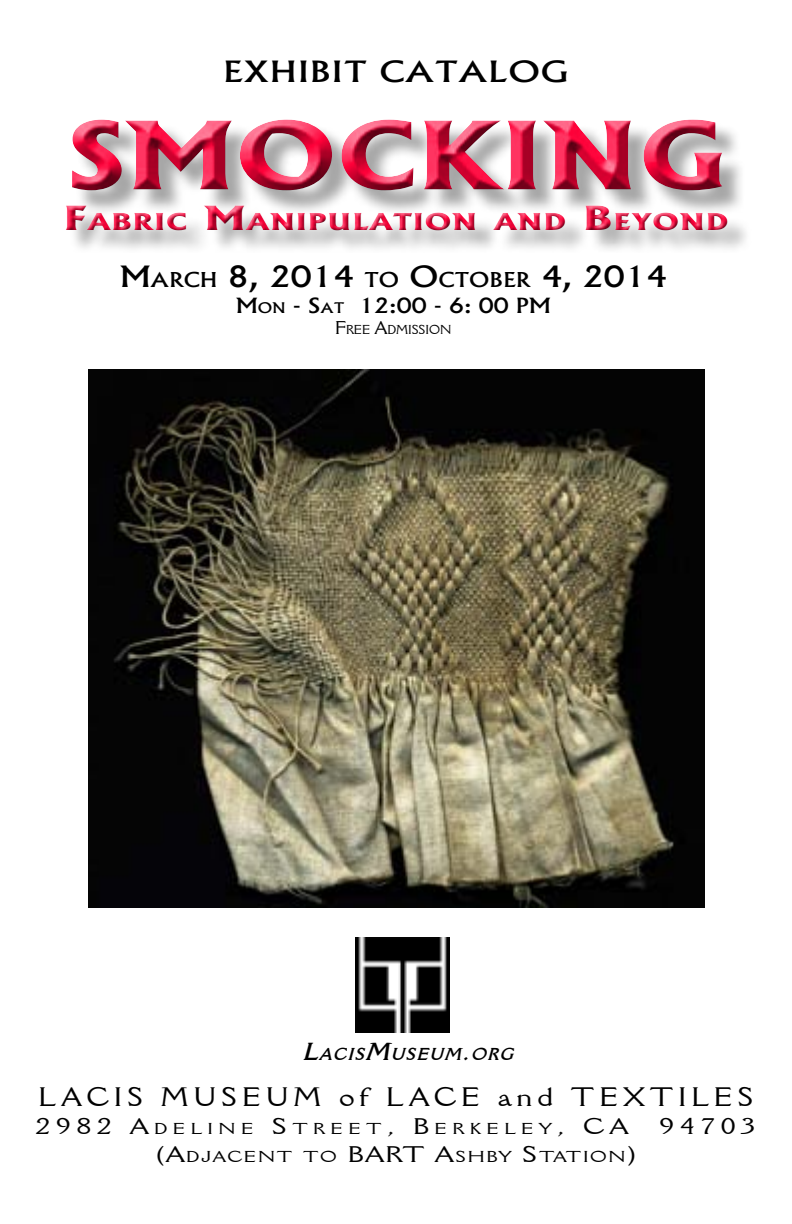
<style>
.page{position:relative;width:792px;height:1224px;background:#fff}
.page>*{position:absolute;margin:0;border:0;box-sizing:border-box;transform-origin:0 0}
.t1{font:800 90px "Albertus";color:#ff0039;scale:1.24 1}
.t2{font:500 28px "Albertus";color:#000;scale:1.19 1}
.t3{font:500 28px "Albertus";color:#000;scale:1.3 1}
.t4{font:26px "Della Robbia BT";letter-spacing:.16em;color:#000;scale:1.18 1}
.t5{font:800 22.4px "Albertus";letter-spacing:.015em;color:#ff0039;scale:1.33 1}
.t6{font:22px "Della Robbia BT";letter-spacing:.19em;color:#000;scale:1.31 1}
.t7{font:500 20px "Albertus";color:#000;scale:1.19 1}
.t8{font:italic 700 16.8px "Della Robbia BT";color:#000;scale:1.06 1}
.t9{font:15.4px "Della Robbia BT";letter-spacing:.27em;color:#000;scale:1.31 1}
.t10{font:12.6px "Della Robbia BT";color:#000;scale:1.06 1}
.s1{font-size:32px}
.s2{font-size:19.6px}
.s3{font-size:14px}
.s4{font-size:18px}
.s5{font-size:24px}
.s6{font-size:22px}
</style>
<div class="page">
<div style="left:70px;top:123px;width:682px;height:130px;background:#fbfbfb"></div>
<div style="left:50px;top:110px;width:693px;height:136px;background:#000;opacity:.75"></div>
<img style="left:356px;top:938px;width:94px;height:94px">
<img style="left:88px;top:369px;width:617px;height:538px">
<h2 class="t3" style="left:223px;top:54px;width:143px">EXHIBIT CATA</h2>
<h2 class="t3" style="left:488px;top:54px;width:64px">LOG</h2>
<h1 class="t1" style="left:66px;top:100px;width:533px">SMOCKING</h1>
<h3 class="t5" style="left:63px;top:208px;width:280px"><span class="s1">F</span>ABRIC <span class="s1">M</span>ANI PULATION</h3>
<h3 class="t5" style="left:494px;top:208px;width:139px">AND <span class="s1">B</span>EYON</h3>
<h3 class="t5" style="left:705px;top:208px;width:19px">D</h3>
<h2 class="t2" style="left:120px;top:259px;width:461px">M<span class="s2">ARCH</span> 8, 2014 <span class="s2">TO</span> O<span class="s2">CTOBER</span> 4, 2014</h2>
<p class="t7" style="left:236px;top:293px;width:266px">M<span class="s3">ON</span> - S<span class="s3">AT</span> 12:00 - 6: 00 PM</p>
<p class="t10" style="left:335px;top:322px;width:111px"><span class="s4">F</span>REE <span class="s4">A</span>DMISSION</p>
<p class="t8" style="left:303px;top:1044px;width:205px"><span class="s5">L</span>ACIS<span class="s5">M</span>USEUM <span class="s5">.</span>ORG</p>
<h3 class="t4" style="left:39px;top:1081px;width:607px">LACIS MUSEUM of LACE and TEXTILES</h3>
<p class="t9" style="left:36px;top:1119px;width:454px"><span class="s6">2982 A</span>DELINE <span class="s6">S</span>TREET<span class="s6">, B</span>ERKELEY<span class="s6">, CA</span></p>
<h3 class="t6" style="left:660px;top:1112px;width:75px">94703</h3>
<p class="t9" style="left:156px;top:1147px;width:191px"><span class="s6">(A</span>DJACENT TO <span class="s6">BART</span></p>
<p class="t9" style="left:436px;top:1147px;width:155px"><span class="s6">A</span>SHBY <span class="s6">S</span>TATION<span class="s6">)</span></p>
</div>
